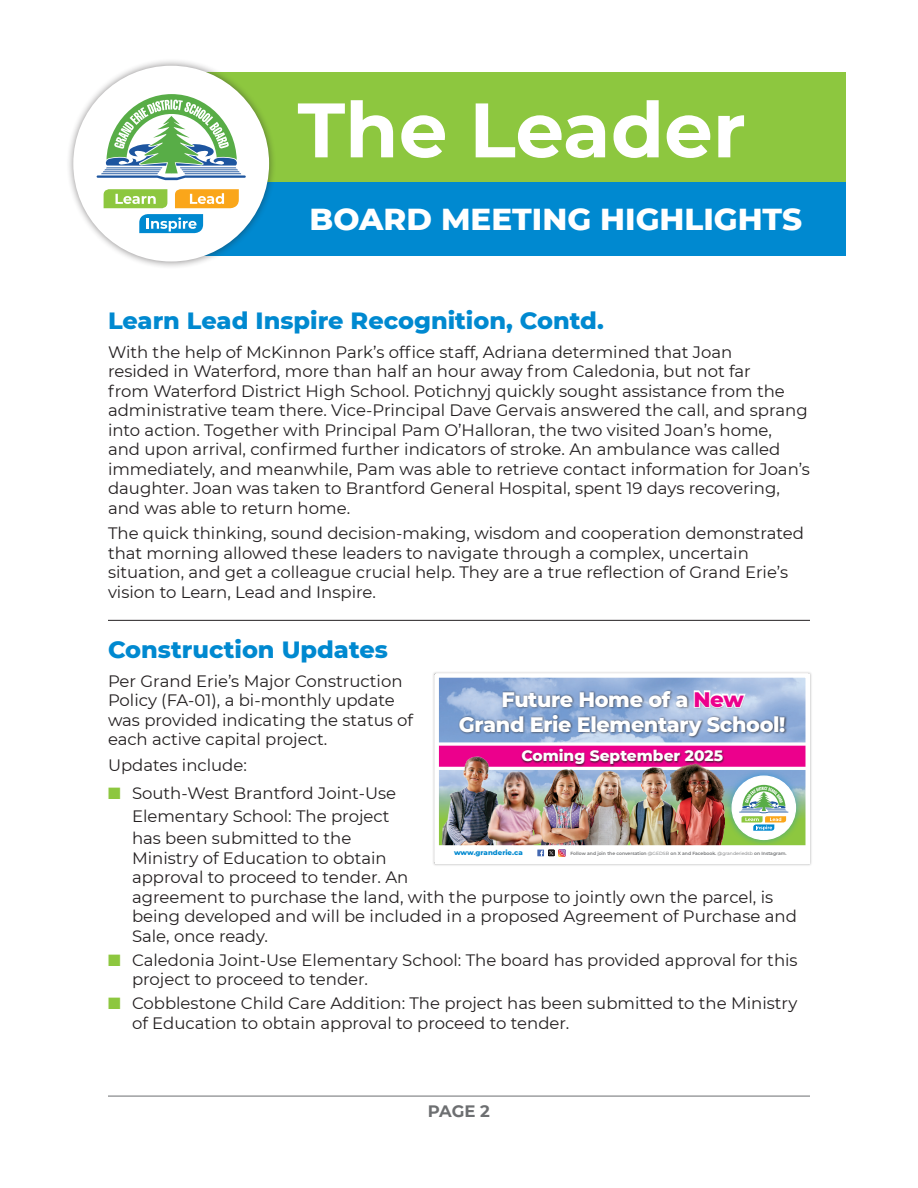
<style>
.page{position:relative;width:918px;height:1188px;background:#fff}
.page>*{position:absolute;margin:0;border:0;box-sizing:border-box;transform-origin:0 0}
.t1{font:700 76.95px "Montserrat";color:#fff}
.t2{font:800 30.9px "Montserrat";color:#fff}
.Headline_-_Blue_-_No_line{font:800 24px "Montserrat";color:#0089d0}
.Headline_-_Blue_-_WITH_line{font:800 24px "Montserrat";color:#0089d0}
.t3{font:800 21.45px/24.8px "Montserrat";letter-spacing:-.02em;color:#fff;text-align:center}
.t4{font:16.5px/19.5px "Montserrat";color:#231f20}
.t5{font:700 16.5px "Montserrat";color:#6d6f71}
.t6{font:800 15.45px "Montserrat";color:#fff}
.t7{font:800 7.05px "Montserrat";color:#0089d0}
.t8{font:600 4.5px "Montserrat";color:#6d6f71}
.s1{color:#8dc73f}
.s2{font-weight:400}
</style>
<div class="page">
<div style="left:176px;top:72px;width:670px;height:110px;background:#8dc73f"></div>
<div style="left:176px;top:182px;width:670px;height:74px;background:#0089d0"></div>
<div style="left:66px;top:58px;width:211px;height:211px;background:#231f20;opacity:.5"></div>
<div style="left:75px;top:68px;width:192px;height:191px;background:#fff;border-radius:50%"></div>
<div style="left:73px;top:66px;width:196px;height:196px;border:4px solid #fff;border-radius:50%"></div>
<svg style="left:97px;top:94px;width:149px;height:86px"></svg>
<svg style="left:104px;top:189px;width:63px;height:19px"></svg>
<svg style="left:175px;top:189px;width:64px;height:19px"></svg>
<svg style="left:139px;top:214px;width:64px;height:19px"></svg>
<hr style="left:108px;top:1096px;width:702px;height:1px;background:#6d6f71">
<hr style="left:108px;top:620px;width:702px;height:1px;background:#231f20">
<div style="left:432px;top:671px;width:380px;height:195px;background:#231f20;opacity:.3"></div>
<img style="left:439px;top:678px;width:366px;height:140px">
<svg style="left:439px;top:741px;width:366px;height:31px"></svg>
<div style="left:724px;top:768px;width:79px;height:79px;background:#0089d0;opacity:.5"></div>
<div style="left:732px;top:776px;width:63px;height:63px;background:#fff;border-radius:50%"></div>
<div style="left:732px;top:776px;width:64px;height:64px;border:1px solid #fff;border-radius:50%"></div>
<svg style="left:739px;top:785px;width:49px;height:46px"></svg>
<div style="left:521px;top:748px;width:204px;height:19px;background:#231f20;opacity:.75"></div>
<img style="left:440px;top:756px;width:67px;height:88px">
<img style="left:486px;top:769px;width:35px;height:75px">
<img style="left:521px;top:762px;width:204px;height:82px">
<div style="left:458px;top:689px;width:329px;height:50px;background:#231f20;opacity:.75"></div>
<svg style="left:439px;top:844px;width:366px;height:15px"></svg>
<div style="left:434px;top:673px;width:376px;height:191px;border:4px solid #fff"></div>
<h1 class="t1" style="left:298px;top:75px;width:450px">The Leader</h1>
<h2 class="t2" style="left:310px;top:197px;width:494px">BOARD MEETING HIGHLIGHTS</h2>
<p class="Headline_-_Blue_-_No_line" style="left:108px;top:303px;width:497px">Learn Lead Inspire Recognition, Contd.</p>
<p class="t4" style="left:108px;top:342px;width:704px">With the help of McKinnon Park’s office staff, Adriana determined that Joan<br>resided in Waterford, more than half an hour away from Caledonia, but not far<br>from Waterford District High School. Potichnyj quickly sought assistance from the administrative team there. Vice-Principal Dave Gervais answered the call, and sprang into action. Together with Principal Pam O’Halloran, the two visited Joan’s home,<br>and upon arrival, confirmed further indicators of stroke. An ambulance was called immediately, and meanwhile, Pam was able to retrieve contact information for Joan’s daughter. Joan was taken to Brantford General Hospital, spent 19 days recovering, and was able to return home.</p>
<p class="t4" style="left:108px;top:523px;width:698px">The quick thinking, sound decision-making, wisdom and cooperation demonstrated that morning allowed these leaders to navigate through a complex, uncertain situation, and get a colleague crucial help. They are a true reflection of Grand Erie’s vision to Learn, Lead and Inspire.</p>
<p class="Headline_-_Blue_-_WITH_line" style="left:108px;top:632px;width:281px">Construction Updates</p>
<p class="t4" style="left:108px;top:670px;width:307px">Per Grand Erie’s Major Construction Policy (FA-01), a bi-monthly update was provided indicating the status of each active capital project.</p>
<p class="t4" style="left:108px;top:754px;width:140px">Updates include:</p>
<p class="t4" style="left:132px;top:781px;width:266px;line-height:22.5px;text-indent:-24px"><span class="s1">■</span> South-West Brantford Joint-Use<br>Elementary School: The project has been submitted to the</p>
<p class="t4" style="left:132px;top:847px;width:666px">Ministry of Education to obtain<br>approval to proceed to tender. An<br>agreement to purchase the land, with the purpose to jointly own the parcel, is being developed and will be included in a proposed Agreement of Purchase and Sale, once ready.</p>
<p class="t4" style="left:132px;top:949px;width:667px;text-indent:-24px"><span class="s1">■</span> Caledonia Joint-Use Elementary School: The board has provided approval for this project to proceed to tender.</p>
<p class="t4" style="left:132px;top:993px;width:667px;text-indent:-24px"><span class="s1">■</span> Cobblestone Child Care Addition: The project has been submitted to the Ministry of Education to obtain approval to proceed to tender.</p>
<p class="t3" style="left:459px;top:686px;width:328px">Future Home of a New<br>Grand Erie Elementary School!</p>
<p class="t6" style="left:521px;top:744px;width:203px">Coming September 2025</p>
<p class="t7" style="left:454px;top:848px;width:70px">www.granderie.ca</p>
<p class="t8" style="left:570px;top:850px;width:218px">Follow and join the conversation <span class="s2">@GEDSB</span> on X and Facebook. <span class="s2">@granderiedsb</span> on Instagram.</p>
<p class="t5" style="left:428px;top:1100px;width:64px">PAGE 2</p>
</div>
